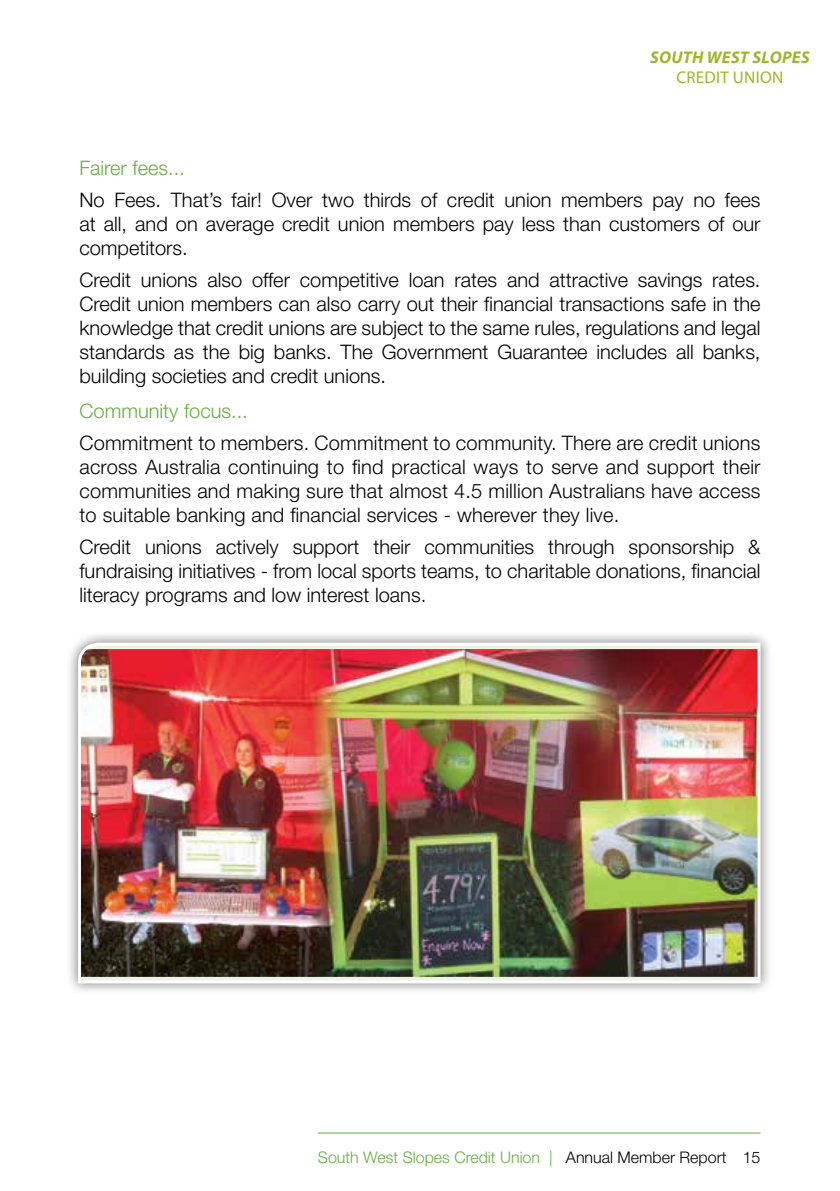
<style>
.page{position:relative;width:840px;height:1191px;background:#fff}
.page>*{position:absolute;margin:0;border:0;box-sizing:border-box;transform-origin:0 0}
.t1{font:300 20px/24px "Helvetica Neue CE";color:#000;text-align:justify}
.t2{font:300 20px "Helvetica Neue CE";color:#66ae3d}
.t3{font:italic 700 17px "Myriad Pro";letter-spacing:.02em;color:#a1b427}
.t4{font:17px "Myriad Pro";letter-spacing:.02em;color:#a1b427}
.t5{font:300 16px "Helvetica Neue CE";color:#66ae3d}
.s1{color:#000}
</style>
<div class="page">
<hr style="left:317px;top:1132px;width:443px;height:1px;background:#66ae3d">
<div style="left:66px;top:630px;width:706px;height:365px;background:#000;opacity:.55"></div>
<img style="left:76px;top:641px;width:685px;height:344px">
<p class="t3" style="left:649px;top:46px;width:161px">SOUTH WEST SLOPES</p>
<p class="t4" style="left:676px;top:67px;width:108px">CREDIT UNION</p>
<p class="t2" style="left:79px;top:155px;width:107px">Fairer fees...</p>
<p class="t1" style="left:79px;top:187px;width:682px">No Fees. That’s fair! Over two thirds of credit union members pay no fees at all, and on average credit union members pay less than customers of our competitors.</p>
<p class="t1" style="left:79px;top:267px;width:682px">Credit unions also offer competitive loan rates and attractive savings rates.<br>Credit union members can also carry out their financial transactions safe in the knowledge that credit unions are subject to the same rules, regulations and legal standards as the big banks. The Government Guarantee includes all banks, building societies and credit unions.</p>
<p class="t2" style="left:79px;top:399px;width:170px">Community focus...</p>
<p class="t1" style="left:79px;top:431px;width:682px">Commitment to members. Commitment to community. There are credit unions across Australia continuing to find practical ways to serve and support their communities and making sure that almost 4.5 million Australians have access to suitable banking and financial services - wherever they live.</p>
<p class="t1" style="left:79px;top:535px;width:682px">Credit unions actively support their communities through sponsorship &amp; fundraising initiatives - from local sports teams, to charitable donations, financial literacy programs and low interest loans.</p>
<p class="t5" style="left:318px;top:1147px;width:444px">South West Slopes Credit Union | <span class="s1">Annual Member Report 15</span></p>
</div>
